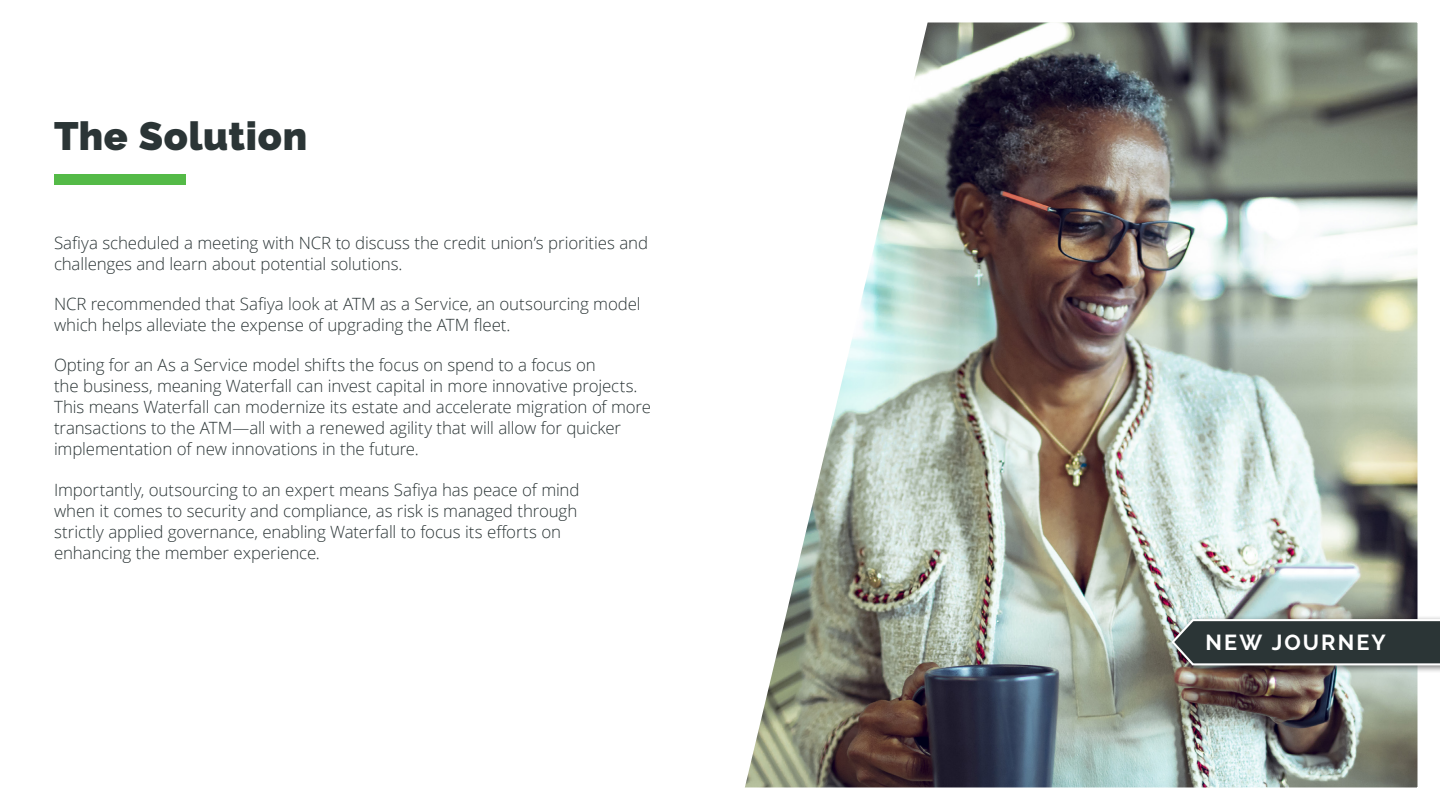
<style>
.page{position:relative;width:1440px;height:810px;background:#fff}
.page>*{position:absolute;margin:0;border:0;box-sizing:border-box;transform-origin:0 0}
.t1{font:900 39.38px "Raleway";letter-spacing:.02em;color:#2b3536}
.t2{font:700 21.67px "Raleway";letter-spacing:.095em;color:#fff}
.t3{font:300 16.88px/21.1px "Open Sans";letter-spacing:-.01em;color:#2b3536}
</style>
<div class="page">
<div style="left:55px;top:175px;width:131px;height:10px;background:#54ba47"></div>
<img style="left:933px;top:23px;width:484px;height:764px">
<svg style="left:745px;top:23px;width:188px;height:764px"></svg>
<div style="left:1168px;top:615px;width:272px;height:59px;background:#000;opacity:.5"></div>
<svg style="left:1170px;top:618px;width:270px;height:48px;background:#454e4e"></svg>
<h1 class="t1" style="left:54px;top:113px;width:255px">The Solution</h1>
<p class="t3" style="left:54px;top:231px;width:596px">Safiya scheduled a meeting with NCR to discuss the credit union’s priorities and challenges and learn about potential solutions.</p>
<p class="t3" style="left:54px;top:293px;width:588px">NCR recommended that Safiya look at ATM as a Service, an outsourcing model which helps alleviate the expense of upgrading the ATM fleet.</p>
<p class="t3" style="left:54px;top:354px;width:599px">Opting for an As a Service model shifts the focus on spend to a focus on<br>the business, meaning Waterfall can invest capital in more innovative projects.<br>This means Waterfall can modernize its estate and accelerate migration of more transactions to the ATM—all with a renewed agility that will allow for quicker implementation of new innovations in the future.</p>
<p class="t3" style="left:54px;top:478px;width:527px">Importantly, outsourcing to an expert means Safiya has peace of mind when it comes to security and compliance, as risk is managed through strictly applied governance, enabling Waterfall to focus its efforts on enhancing the member experience.</p>
<p class="t2" style="left:1206px;top:630px;width:182px">NEW JOURNEY</p>
</div>
